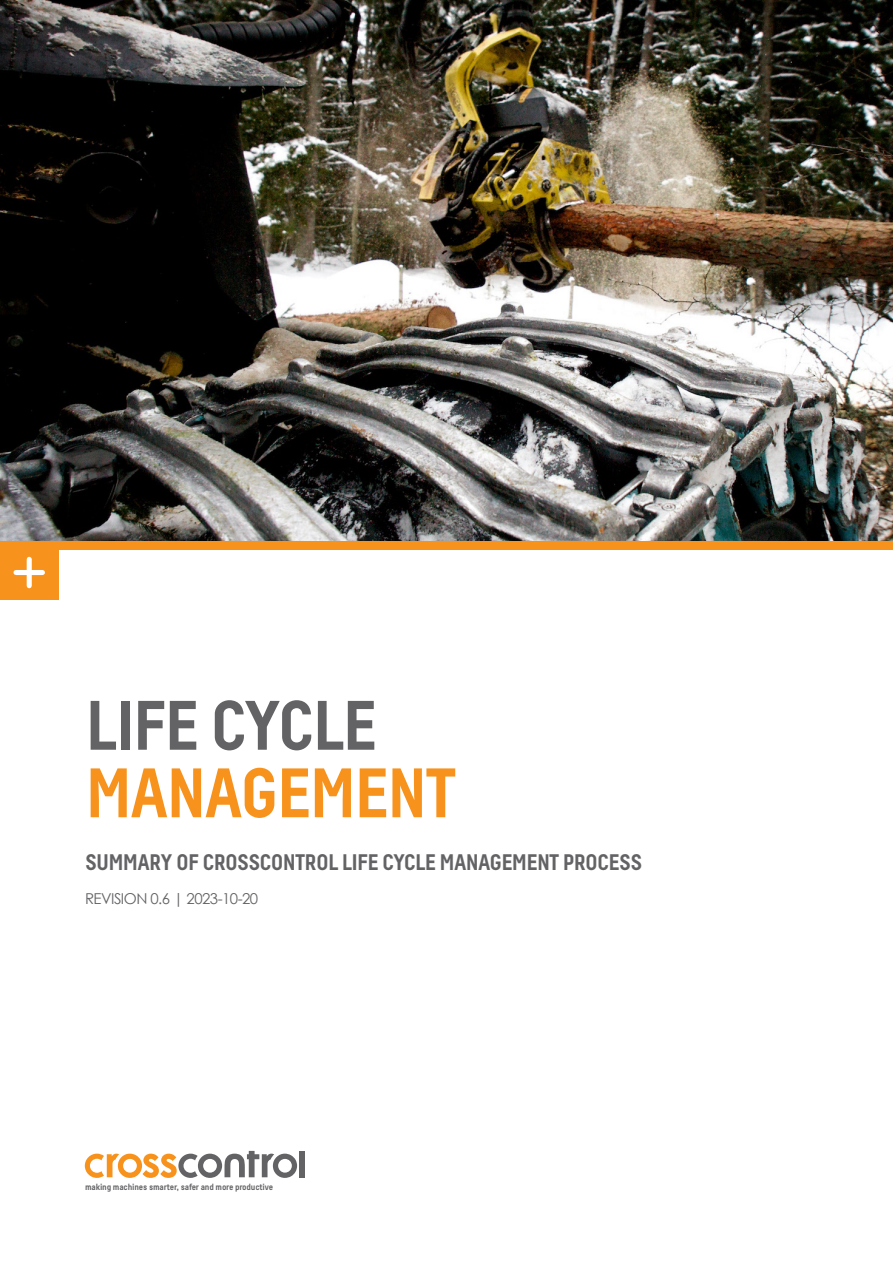
<style>
.page{position:relative;width:893px;height:1263px;background:#fff}
.page>*{position:absolute;margin:0;border:0;box-sizing:border-box;transform-origin:0 0}
._01_Headline_1{font:700 69.75px/67.5px "Decima Pro A";letter-spacing:-.035em;color:#f7931d}
._03_Headline_3{font:700 22.5px "Decima Pro A";letter-spacing:-.035em;color:#636366}
._10_Revision_no{font:15px "Century Gothic";letter-spacing:-.035em;color:#636366}
.t1{font:700 9px "Decima Pro A";letter-spacing:-.02em;color:#636366}
.s1{color:#636366}
</style>
<div class="page">
<div style="left:300px;top:1151px;width:5px;height:26px;background:#636366"></div>
<svg style="left:85px;top:1151px;width:212px;height:27px"></svg>
<img style="left:0;top:0;width:893px;height:541px">
<div style="left:0;top:541px;width:893px;height:9px;background:#f7931d"></div>
<div style="left:0;top:541px;width:58px;height:58px;background:#f7931d"></div>
<div style="left:16px;top:570px;width:26px;height:5px;background:#fff"></div>
<div style="left:27px;top:559px;width:5px;height:27px;background:#fff"></div>
<p class="_01_Headline_1" style="left:85px;top:691px;width:373px"><span class="s1">LIFE CYCLE<br></span>MANAGEMENT</p>
<p class="_03_Headline_3" style="left:85px;top:848px;width:559px">SUMMARY OF CROSSCONTROL LIFE CYCLE MANAGEMENT PROCESS</p>
<p class="_10_Revision_no" style="left:85px;top:888px;width:175px">REVISION 0.6 | 2023-10-20</p>
<p class="t1" style="left:85px;top:1182px;width:190px">making machines smarter, safer and more productive</p>
</div>
